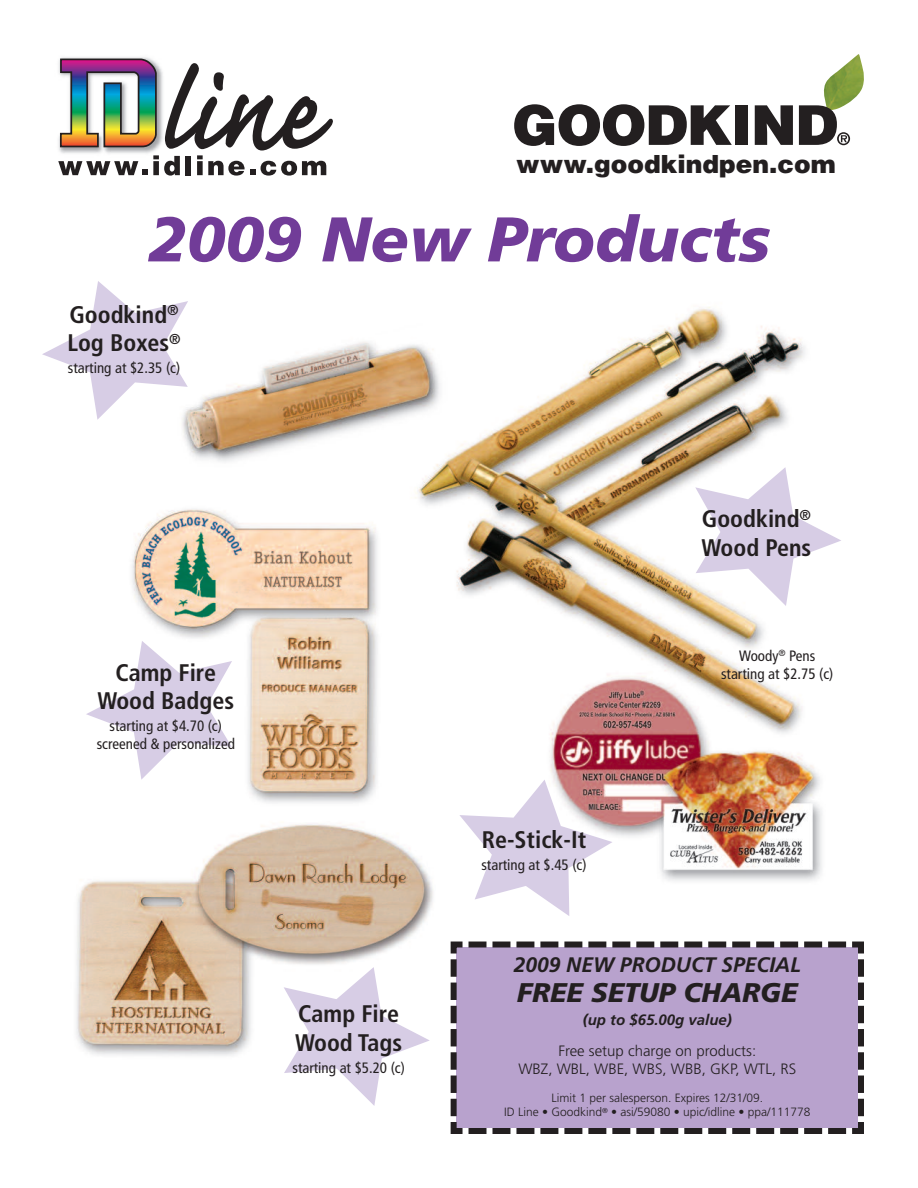
<style>
.page{position:relative;width:918px;height:1188px;background:#fff}
.page>*{position:absolute;margin:0;border:0;box-sizing:border-box;transform-origin:0 0}
.t1{font:italic 900 63px "Frutiger LT Std";color:#713c98}
.t2{font:italic 900 27px "Frutiger LT Std";color:#231f20}
.t3{font:900 25.05px "Helvetica LT Std";color:#231f20}
.t4{font:700 condensed 24px/28.8px "Frutiger LT Std";color:#231f20}
.t5{font:italic 700 21px "Frutiger LT Std";color:#231f20}
.t6{font:condensed 15px/18px "Frutiger LT Std";color:#231f20;text-align:center}
.t7{font:300 15px/18px "Frutiger LT Std";color:#231f20;text-align:center}
.t8{font:italic 700 15px "Frutiger LT Std";color:#231f20}
.t9{font:300 12px/14.4px "Frutiger LT Std";color:#231f20;text-align:center}
</style>
<div class="page">
<svg style="left:58px;top:58px;width:275px;height:118px"></svg>
<img style="left:76px;top:307px;width:746px;height:749px">
<img style="left:824px;top:54px;width:40px;height:51px">
<svg style="left:514px;top:104px;width:218px;height:42px"></svg>
<div style="left:735px;top:105px;width:13px;height:40px;background:#231f20"></div>
<svg style="left:755px;top:105px;width:38px;height:40px"></svg>
<svg style="left:799px;top:105px;width:51px;height:40px"></svg>
<svg style="left:42px;top:281px;width:146px;height:139px"></svg>
<svg style="left:695px;top:467px;width:146px;height:139px"></svg>
<svg style="left:86px;top:641px;width:146px;height:139px"></svg>
<svg style="left:284px;top:967px;width:146px;height:139px"></svg>
<svg style="left:459px;top:780px;width:154px;height:136px"></svg>
<svg style="left:448px;top:939px;width:416px;height:195px;background:#b19dc3"></svg>
<h3 class="t3" style="left:516px;top:155px;width:321px">www.goodkindpen.com</h3>
<h1 class="t1" style="left:148px;top:214px;width:624px">2009 New Products</h1>
<h3 class="t4" style="left:67px;top:302px;width:115px">Goodkind<sup>®<br></sup>Log Boxes<sup>®</sup></h3>
<p class="t6" style="left:68px;top:360px;width:114px">starting at $2.35 (c)</p>
<h3 class="t4" style="left:97px;top:660px;width:138px;text-align:center">Camp Fire<br>Wood Badges</h3>
<p class="t6" style="left:97px;top:718px;width:140px">starting at $4.70 (c) screened &amp; personalized</p>
<h3 class="t4" style="left:295px;top:1001px;width:108px">Camp Fire<br>Wood Tags</h3>
<p class="t6" style="left:292px;top:1060px;width:114px">starting at $5.20 (c)</p>
<h3 class="t4" style="left:702px;top:506px;width:111px">Goodkind<sup>®<br></sup>Wood Pens</h3>
<h3 class="t4" style="left:482px;top:827px;width:106px">Re-Stick-It</h3>
<p class="t6" style="left:481px;top:857px;width:107px">starting at $.45 (c)</p>
<p class="t6" style="left:721px;top:648px;width:114px">Woody<sup>®</sup> Pens starting at $2.75 (c)</p>
<h3 class="t5" style="left:514px;top:956px;width:289px">2009 NEW PRODUCT SPECIAL</h3>
<h2 class="t2" style="left:517px;top:981px;width:282px">FREE SETUP CHARGE</h2>
<p class="t8" style="left:583px;top:1014px;width:151px">(up to $65.00g value)</p>
<p class="t7" style="left:518px;top:1043px;width:279px">Free setup charge on products:<br>WBZ, WBL, WBE, WBS, WBB, GKP, WTL, RS</p>
<p class="t9" style="left:504px;top:1092px;width:308px">Limit 1 per salesperson. Expires 12/31/09.<br>ID Line • Goodkind<sup>®</sup> • asi/59080 • upic/idline • ppa/111778</p>
</div>
